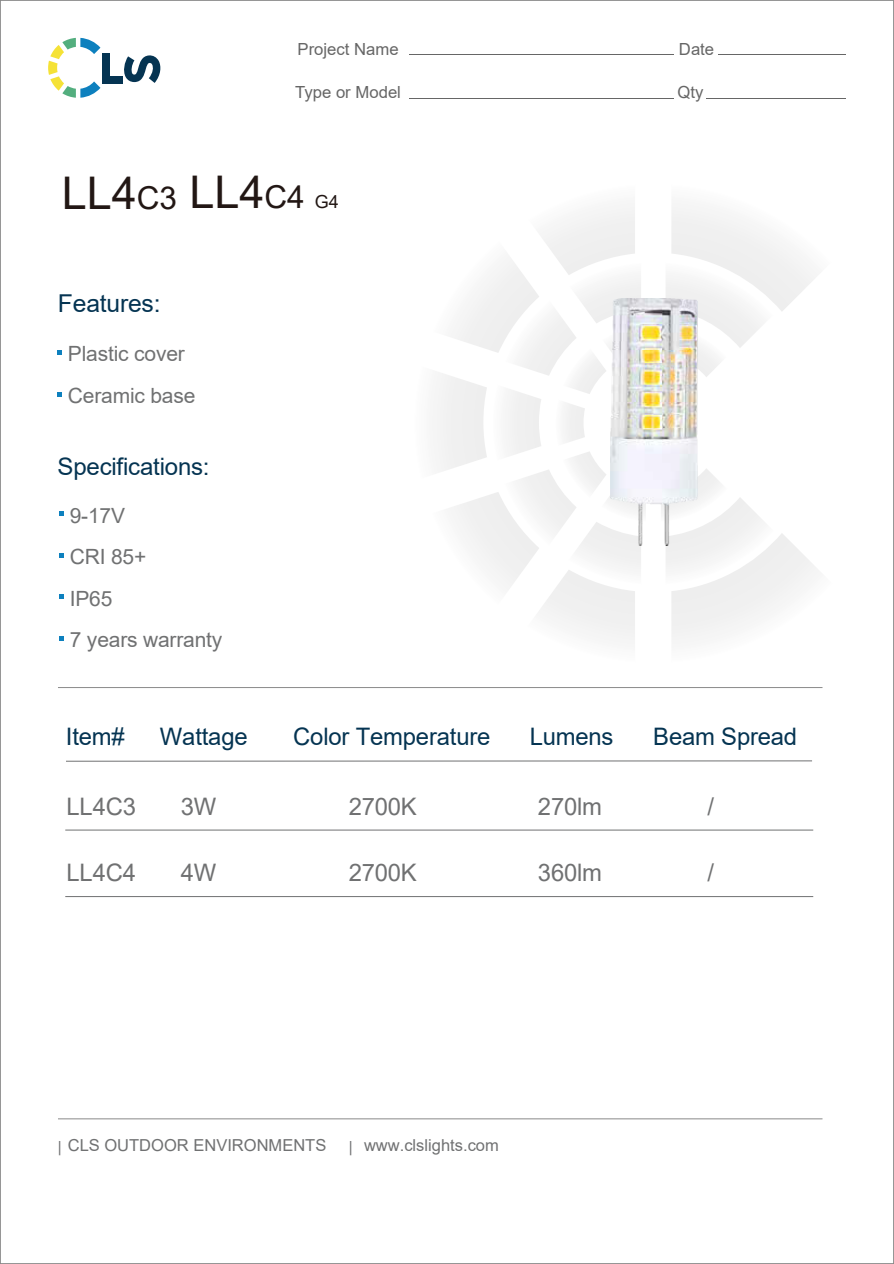
<style>
.page{position:relative;width:894px;height:1264px;background:#fff}
.page>*{position:absolute;margin:0;border:0;box-sizing:border-box;transform-origin:0 0}
.t1{font:45px "Arial";color:#221714}
.t2{font:24.6px "Arial";letter-spacing:-.01em;color:#053452}
.t3{font:24.15px "Arial";letter-spacing:-.01em;color:#053452}
.t4{font:24.15px "Arial";letter-spacing:-.01em;color:#707172}
.t5{font:24px "Arial";letter-spacing:-.01em;color:#053452}
.t6{font:21px/41.4px "Arial";letter-spacing:-.01em;color:#707172}
.t7{font:18px "Arial";color:#221714}
.t8{font:16.65px "Arial";color:#666}
.t9{font:16.5px "Arial";color:#707172}
.s1{font-size:31.5px}
.s2{font-size:15px}
</style>
<div class="page">
<svg style="left:437px;top:207px;width:386px;height:481px"></svg>
<hr style="left:66px;top:760px;width:746px;height:1px;background:#707172">
<hr style="left:65px;top:830px;width:748px;height:1px;background:#707172">
<hr style="left:58px;top:1118px;width:764px;height:1px;background:#000">
<hr style="left:58px;top:687px;width:764px;height:1px;background:#000">
<img style="left:610px;top:299px;width:87px;height:246px">
<hr style="left:65px;top:896px;width:748px;height:1px;background:#707172">
<svg style="left:59px;top:511px;width:5px;height:5px"></svg>
<svg style="left:59px;top:553px;width:5px;height:5px"></svg>
<svg style="left:59px;top:594px;width:5px;height:4px"></svg>
<svg style="left:59px;top:636px;width:5px;height:4px"></svg>
<svg style="left:57px;top:350px;width:5px;height:4px"></svg>
<svg style="left:57px;top:392px;width:5px;height:4px"></svg>
<svg style="left:48px;top:38px;width:52px;height:60px"></svg>
<div style="left:102px;top:53px;width:8px;height:30px;background:#053452"></div>
<div style="left:102px;top:76px;width:21px;height:7px;background:#053452"></div>
<svg style="left:124px;top:55px;width:37px;height:28px"></svg>
<hr style="left:409px;top:54px;width:264px;height:1px;background:#666">
<hr style="left:409px;top:98px;width:264px;height:1px;background:#666">
<hr style="left:719px;top:54px;width:127px;height:1px;background:#666">
<hr style="left:706px;top:98px;width:140px;height:1px;background:#666">
<p class="t8" style="left:297px;top:37px;width:103px">Project Name</p>
<p class="t8" style="left:295px;top:81px;width:107px">Type or Model</p>
<h1 class="t1" style="left:62px;top:162px;width:244px">LL4<span class="s1">C3</span> LL4<span class="s1">C4</span></h1>
<p class="t7" style="left:315px;top:189px;width:25px">G4</p>
<p class="t2" style="left:58px;top:287px;width:104px">Features:</p>
<p class="t6" style="left:68px;top:333px;width:129px">Plastic cover<br>Ceramic base</p>
<p class="t5" style="left:57px;top:450px;width:154px">Specifications:</p>
<p class="t6" style="left:70px;top:494px;width:154px">9-17V<br>CRI 85+<br>IP65<br>7 years warranty</p>
<p class="t8" style="left:679px;top:37px;width:37px">Date</p>
<p class="t8" style="left:677px;top:81px;width:27px">Qty</p>
<p class="t3" style="left:66px;top:720px;width:60px">Item#</p>
<p class="t3" style="left:160px;top:720px;width:89px">Wattage</p>
<p class="t3" style="left:293px;top:720px;width:199px">Color Temperature</p>
<p class="t3" style="left:529px;top:720px;width:85px">Lumens</p>
<p class="t3" style="left:653px;top:720px;width:145px">Beam Spread</p>
<p class="t4" style="left:67px;top:790px;width:71px">LL4C3</p>
<p class="t4" style="left:181px;top:790px;width:37px">3W</p>
<p class="t4" style="left:349px;top:790px;width:70px">2700K</p>
<p class="t4" style="left:538px;top:790px;width:66px">270lm</p>
<p class="t4" style="left:707px;top:790px;width:8px">/</p>
<p class="t4" style="left:67px;top:856px;width:71px">LL4C4</p>
<p class="t4" style="left:181px;top:856px;width:37px">4W</p>
<p class="t4" style="left:349px;top:856px;width:70px">2700K</p>
<p class="t4" style="left:538px;top:856px;width:66px">360lm</p>
<p class="t4" style="left:707px;top:856px;width:8px">/</p>
<p class="t9" style="left:58px;top:1133px;width:270px"><span class="s2">|</span> CLS OUTDOOR ENVIRONMENTS</p>
<p class="t9" style="left:349px;top:1134px;width:151px"><span class="s2">|</span> www.clslights.com</p>
</div>
